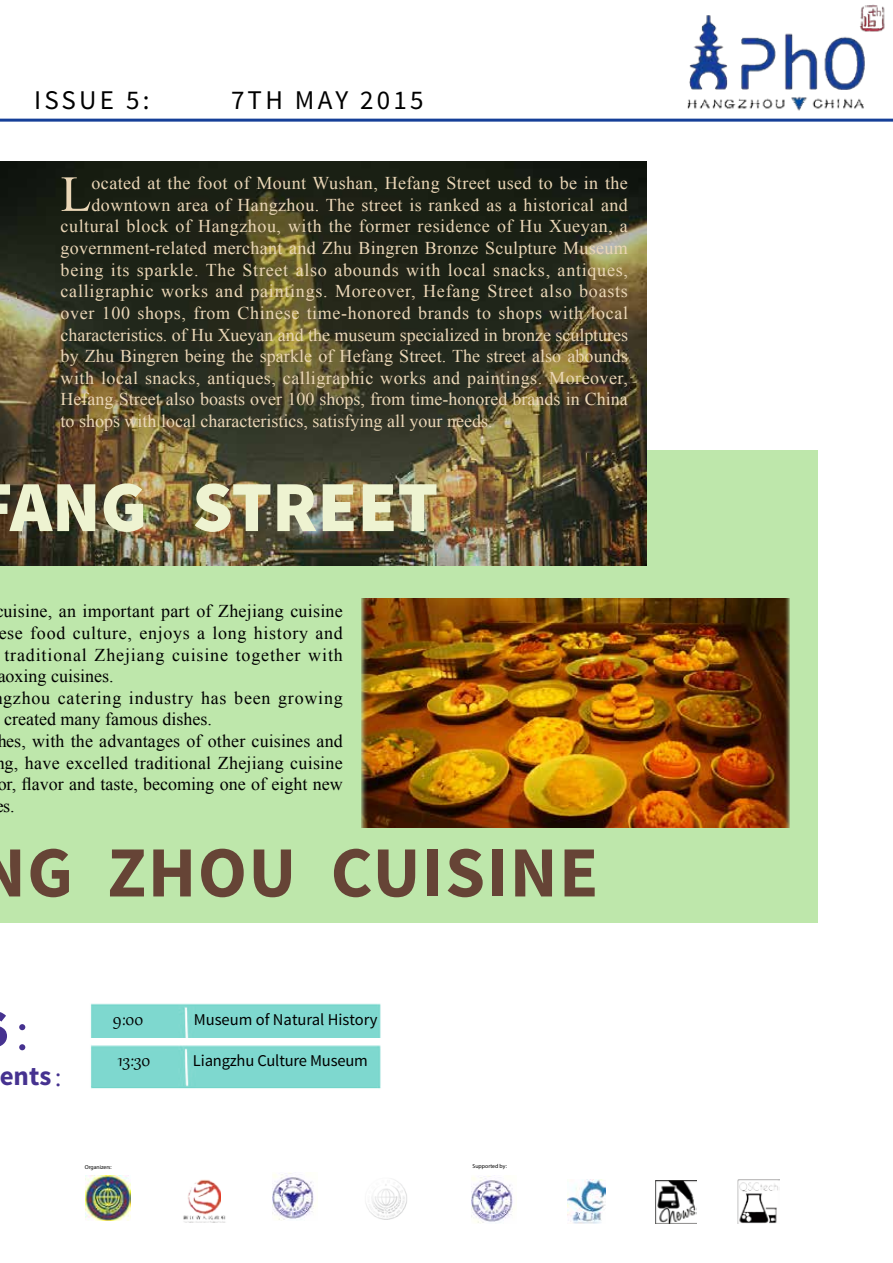
<style>
.page{position:relative;width:893px;height:1263px;background:#fff}
.page>*{position:absolute;margin:0;border:0;box-sizing:border-box;transform-origin:0 0}
.t1{font:700 72px "Source Sans Pro";letter-spacing:.02em;color:#664436}
.t2{font:900 72px "Source Sans Pro";color:#eef3d1}
.t3{font:300 54px "Adobe Song Std";color:#463290}
.t4{font:50.55px "Times New Roman";color:#ebd7b7}
.t5{font:27px "Source Sans Pro";letter-spacing:.12em;color:#000}
.t6{font:700 27px "Source Sans Pro";color:#463290}
.t7{font:22.2px "Gabriola";color:#000}
.t8{font:18px "Times New Roman";letter-spacing:.025em;color:#ebd7b7}
.t9{font:18px "Times New Roman";letter-spacing:.015em;color:#000}
.t10{font:18px "Times New Roman";color:#ebd7b7}
.t11{font:18px "Times New Roman";letter-spacing:.045em;color:#000}
.t12{font:18px "Times New Roman";letter-spacing:.005em;color:#ebd7b7}
.t13{font:18px "Times New Roman";letter-spacing:.04em;color:#000}
.t14{font:16.5px "Source Sans Pro";letter-spacing:-.01em;color:#000}
.t15{font:5.7px "Myriad Pro";color:#000}
.s1{font-family:"Adobe Song Std";font-weight:300}
</style>
<div class="page">
<img style="left:652px;top:4px;width:241px;height:115px">
<hr style="left:0;top:119px;width:893px;height:3px;background:#153f98">
<div style="left:0;top:451px;width:817px;height:472px;background:#bee7ab"></div>
<img style="left:0;top:162px;width:646px;height:404px">
<img style="left:366px;top:1179px;width:41px;height:40px">
<img style="left:183px;top:1215px;width:43px;height:8px">
<img style="left:183px;top:1179px;width:37px;height:40px">
<img style="left:85px;top:1175px;width:45px;height:46px">
<img style="left:738px;top:1179px;width:42px;height:45px">
<img style="left:567px;top:1179px;width:39px;height:45px">
<img style="left:655px;top:1180px;width:41px;height:44px">
<img style="left:471px;top:1175px;width:44px;height:49px">
<img style="left:272px;top:1172px;width:44px;height:49px">
<img style="left:91px;top:1045px;width:290px;height:44px">
<img style="left:361px;top:599px;width:429px;height:229px">
<img style="left:90px;top:1003px;width:291px;height:35px">
<h3 class="t5" style="left:34px;top:83px;width:117px">ISSUE 5:</h3>
<h3 class="t5" style="left:231px;top:83px;width:194px">7TH MAY 2015</h3>
<h3 class="t4" style="left:61px;top:158px;width:32px">L</h3>
<p class="t8" style="left:92px;top:171px;width:538px">ocated at the foot of Mount Wushan, Hefang Street used to be in the</p>
<p class="t8" style="left:92px;top:192px;width:538px">downtown area of Hangzhou. The street is ranked as a historical and</p>
<p class="t8" style="left:61px;top:214px;width:569px">cultural block of Hangzhou, with the former residence of Hu Xueyan, a</p>
<p class="t8" style="left:61px;top:235px;width:569px">government-related merchant and Zhu Bingren Bronze Sculpture Museum</p>
<p class="t8" style="left:61px;top:257px;width:569px">being its sparkle. The Street also abounds with local snacks, antiques,</p>
<p class="t8" style="left:61px;top:279px;width:569px">calligraphic works and paintings. Moreover, Hefang Street also boasts</p>
<p class="t8" style="left:61px;top:300px;width:569px">over 100 shops, from Chinese time-honored brands to shops with local</p>
<p class="t10" style="left:61px;top:322px;width:569px">characteristics. of Hu Xueyan and the museum specialized in bronze sculptures</p>
<p class="t12" style="left:61px;top:343px;width:569px">by Zhu Bingren being the sparkle of Hefang Street. The street also abounds</p>
<p class="t8" style="left:61px;top:365px;width:569px">with local snacks, antiques, calligraphic works and paintings. Moreover,</p>
<p class="t10" style="left:61px;top:387px;width:569px">Hefang Street also boasts over 100 shops, from time-honored brands in China</p>
<p class="t10" style="left:61px;top:408px;width:433px">to shops with local characteristics, satisfying all your needs.</p>
<h1 class="t2" style="left:10px;top:460px;width:430px">ANG STREET</h1>
<p class="t9" style="left:3px;top:599px;width:341px">uisine, an important part of Zhejiang cuisine</p>
<p class="t13" style="left:-1px;top:620px;width:346px">ese food culture, enjoys a long history and</p>
<p class="t11" style="left:4px;top:642px;width:340px">traditional Zhejiang cuisine together with</p>
<p class="t9" style="left:-2px;top:663px;width:117px">aoxing cuisines.</p>
<p class="t11" style="left:3px;top:685px;width:341px">gzhou catering industry has been growing</p>
<p class="t9" style="left:4px;top:707px;width:209px">created many famous dishes.</p>
<p class="t9" style="left:-3px;top:728px;width:347px">hes, with the advantages of other cuisines and</p>
<p class="t9" style="left:5px;top:750px;width:340px">g, have excelled traditional Zhejiang cuisine</p>
<p class="t9" style="left:-2px;top:771px;width:347px">or, flavor and taste, becoming one of eight new</p>
<p class="t9" style="left:3px;top:793px;width:13px">s.</p>
<h1 class="t1" style="left:-22px;top:826px;width:622px">NG ZHOU CUISINE</h1>
<h2 class="t3" style="left:9px;top:1000px;width:55px">：</h2>
<h3 class="t6" style="left:0;top:1058px;width:80px">ents<span class="s1">：</span></h3>
<p class="t7" style="left:113px;top:1005px;width:32px">9:00</p>
<p class="t14" style="left:194px;top:1009px;width:185px">Museum of Natural History</p>
<p class="t7" style="left:118px;top:1046px;width:34px">13:30</p>
<p class="t14" style="left:193px;top:1050px;width:177px">Liangzhu Culture Museum</p>
<p class="t15" style="left:85px;top:1164px;width:29px">Organizers:</p>
<p class="t15" style="left:473px;top:1162px;width:36px">Supported by:</p>
</div>
